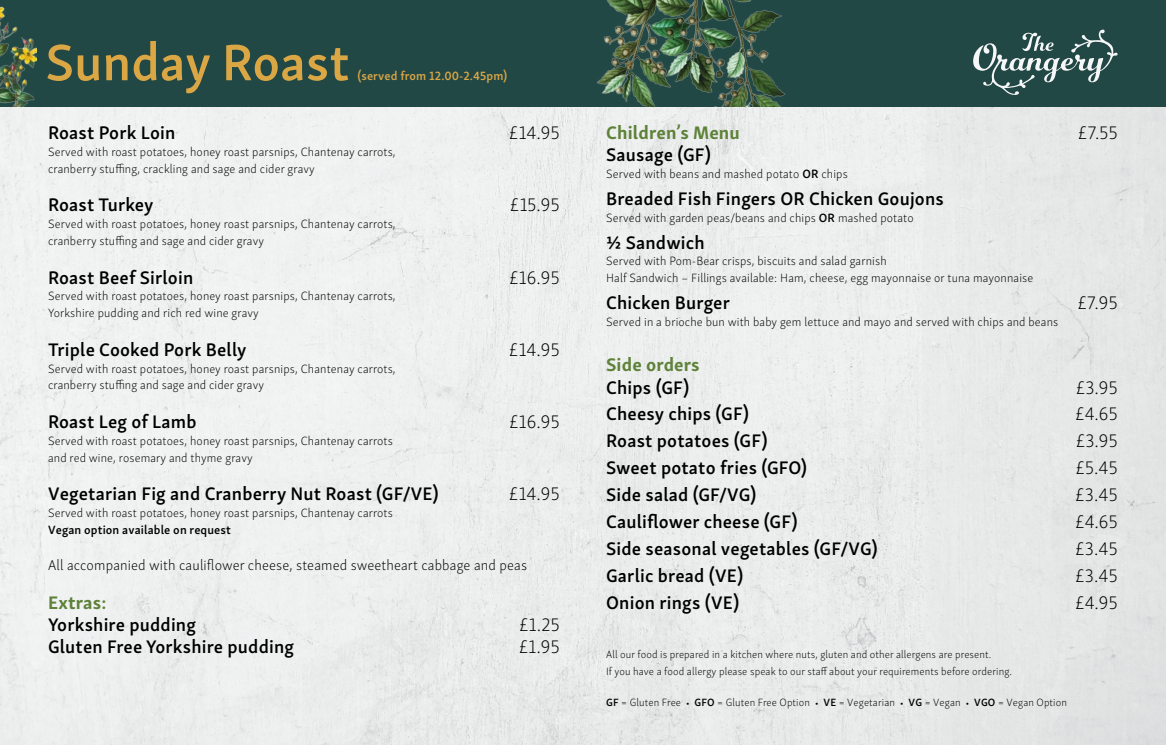
<style>
.page{position:relative;width:1166px;height:745px;background:#fff}
.page>*{position:absolute;margin:0;border:0;box-sizing:border-box;transform-origin:0 0}
.t1{font:600 52.25px "Skolar Sans Latn";color:#dba745}
.t2{font:600 18.62px "Skolar Sans Latn";letter-spacing:.01em;color:#000}
.t3{font:18.62px "Skolar Sans Latn El";letter-spacing:.01em;color:#000}
.t4{font:700 18.62px "Skolar Sans Latn";letter-spacing:.01em;color:#5e8239}
.t5{font:14.62px "Skolar Sans Latn El";letter-spacing:.01em;color:#000}
.t6{font:12.38px/16.8px "Skolar Sans Latn El";letter-spacing:.01em;color:#000}
.t7{font:600 12.38px "Skolar Sans Latn";letter-spacing:.01em;color:#000}
.t8{font:600 12.38px "Skolar Sans Latn";letter-spacing:.01em;color:#dba745}
.t9{font:10.88px/16.8px "Skolar Sans Latn El";letter-spacing:.01em;color:#000}
.s1{font-family:"Skolar Sans Latn";font-weight:600}
.s2{font-size:9px}
</style>
<div class="page">
<img style="left:0;top:106px;width:1166px;height:638px">
<div style="left:0;top:0;width:1166px;height:106px;background:#224845"></div>
<svg style="left:973px;top:30px;width:144px;height:65px"></svg>
<img style="left:596px;top:0;width:190px;height:106px">
<img style="left:0;top:6px;width:37px;height:100px">
<h1 class="t1" style="left:45px;top:21px;width:306px">Sunday Roast</h1>
<p class="t8" style="left:357px;top:66px;width:151px">(served from 12.00-2.45pm)</p>
<h2 class="t2" style="left:48px;top:118px;width:129px">Roast Pork Loin</h2>
<h2 class="t3" style="left:509px;top:119px;width:52px">£14.95</h2>
<p class="t6" style="left:48px;top:143px;width:349px">Served with roast potatoes, honey roast parsnips, Chantenay carrots, cranberry stuffing, crackling and sage and cider gravy</p>
<h2 class="t2" style="left:48px;top:190px;width:107px">Roast Turkey</h2>
<h2 class="t3" style="left:510px;top:191px;width:51px">£15.95</h2>
<p class="t6" style="left:48px;top:215px;width:349px">Served with roast potatoes, honey roast parsnips, Chantenay carrots, cranberry stuffing and sage and cider gravy</p>
<h2 class="t2" style="left:48px;top:262px;width:147px">Roast Beef Sirloin</h2>
<h2 class="t3" style="left:509px;top:263px;width:52px">£16.95</h2>
<p class="t6" style="left:48px;top:287px;width:349px">Served with roast potatoes, honey roast parsnips, Chantenay carrots,<br>Yorkshire pudding and rich red wine gravy</p>
<h2 class="t2" style="left:48px;top:334px;width:200px">Triple Cooked Pork Belly</h2>
<h2 class="t3" style="left:509px;top:336px;width:52px">£14.95</h2>
<p class="t6" style="left:48px;top:359px;width:349px">Served with roast potatoes, honey roast parsnips, Chantenay carrots, cranberry stuffing and sage and cider gravy</p>
<h2 class="t2" style="left:48px;top:406px;width:150px">Roast Leg of Lamb</h2>
<h2 class="t3" style="left:509px;top:408px;width:52px">£16.95</h2>
<p class="t6" style="left:48px;top:431px;width:346px">Served with roast potatoes, honey roast parsnips, Chantenay carrots and red wine, rosemary and thyme gravy</p>
<h2 class="t2" style="left:48px;top:478px;width:392px">Vegetarian Fig and Cranberry Nut Roast (GF/VE)</h2>
<h2 class="t3" style="left:509px;top:480px;width:52px">£14.95</h2>
<p class="t6" style="left:48px;top:503px;width:346px">Served with roast potatoes, honey roast parsnips, Chantenay carrots</p>
<p class="t7" style="left:48px;top:519px;width:184px">Vegan option available on request</p>
<p class="t5" style="left:48px;top:554px;width:480px">All accompanied with cauliflower cheese, steamed sweetheart cabbage and peas</p>
<h2 class="t4" style="left:48px;top:586px;width:60px">Extras:</h2>
<h2 class="t2" style="left:48px;top:609px;width:149px">Yorkshire pudding</h2>
<h2 class="t3" style="left:519px;top:611px;width:42px">£1.25</h2>
<h2 class="t2" style="left:48px;top:631px;width:248px">Gluten Free Yorkshire pudding</h2>
<h2 class="t3" style="left:519px;top:632px;width:42px">£1.95</h2>
<h2 class="t4" style="left:606px;top:118px;width:135px">Children’s Menu</h2>
<h2 class="t3" style="left:1078px;top:119px;width:41px">£7.55</h2>
<h2 class="t2" style="left:606px;top:140px;width:106px">Sausage (GF)</h2>
<p class="t6" style="left:606px;top:164px;width:243px">Served with beans and mashed potato <span class="s1">OR</span> chips</p>
<h2 class="t2" style="left:606px;top:183px;width:339px">Breaded Fish Fingers OR Chicken Goujons</h2>
<p class="t6" style="left:606px;top:208px;width:309px">Served with garden peas/beans and chips <span class="s1">OR</span> mashed potato</p>
<h2 class="t2" style="left:606px;top:227px;width:100px">½ Sandwich</h2>
<p class="t6" style="left:606px;top:252px;width:429px">Served with Pom-Bear crisps, biscuits and salad garnish<br>Half Sandwich – Fillings available: Ham, cheese, egg mayonnaise or tuna mayonnaise</p>
<h2 class="t2" style="left:606px;top:288px;width:125px">Chicken Burger</h2>
<h2 class="t3" style="left:1078px;top:289px;width:41px">£7.95</h2>
<p class="t6" style="left:606px;top:312px;width:454px">Served in a brioche bun with baby gem lettuce and mayo and served with chips and beans</p>
<h2 class="t4" style="left:606px;top:349px;width:95px">Side orders</h2>
<h2 class="t2" style="left:606px;top:372px;width:85px">Chips (GF)</h2>
<h2 class="t3" style="left:1076px;top:373px;width:43px">£3.95</h2>
<h2 class="t2" style="left:606px;top:399px;width:145px">Cheesy chips (GF)</h2>
<h2 class="t3" style="left:1075px;top:400px;width:44px">£4.65</h2>
<h2 class="t2" style="left:606px;top:426px;width:163px">Roast potatoes (GF)</h2>
<h2 class="t3" style="left:1076px;top:427px;width:43px">£3.95</h2>
<h2 class="t2" style="left:606px;top:453px;width:203px">Sweet potato fries (GFO)</h2>
<h2 class="t3" style="left:1076px;top:454px;width:43px">£5.45</h2>
<h2 class="t2" style="left:606px;top:480px;width:152px">Side salad (GF/VG)</h2>
<h2 class="t3" style="left:1075px;top:481px;width:44px">£3.45</h2>
<h2 class="t2" style="left:606px;top:507px;width:193px">Cauliflower cheese (GF)</h2>
<h2 class="t3" style="left:1075px;top:508px;width:44px">£4.65</h2>
<h2 class="t2" style="left:606px;top:534px;width:273px">Side seasonal vegetables (GF/VG)</h2>
<h2 class="t3" style="left:1075px;top:535px;width:44px">£3.45</h2>
<h2 class="t2" style="left:606px;top:561px;width:139px">Garlic bread (VE)</h2>
<h2 class="t3" style="left:1075px;top:562px;width:44px">£3.45</h2>
<h2 class="t2" style="left:606px;top:588px;width:135px">Onion rings (VE)</h2>
<h2 class="t3" style="left:1075px;top:589px;width:44px">£4.95</h2>
<p class="t9" style="left:606px;top:645px;width:407px">All our food is prepared in a kitchen where nuts, gluten and other allergens are present.<br>If you have a food allergy please speak to our staff about your requirements before ordering.</p>
<p class="t9" style="left:606px;top:692px;width:462px"><span class="s1">GF</span> = Gluten Free <span class="s2">•</span> <span class="s1">GFO</span> = Gluten Free Option <span class="s2">•</span> <span class="s1">VE</span> = Vegetarian <span class="s2">•</span> <span class="s1">VG</span> = Vegan <span class="s2">•</span> <span class="s1">VGO</span> = Vegan Option</p>
</div>
